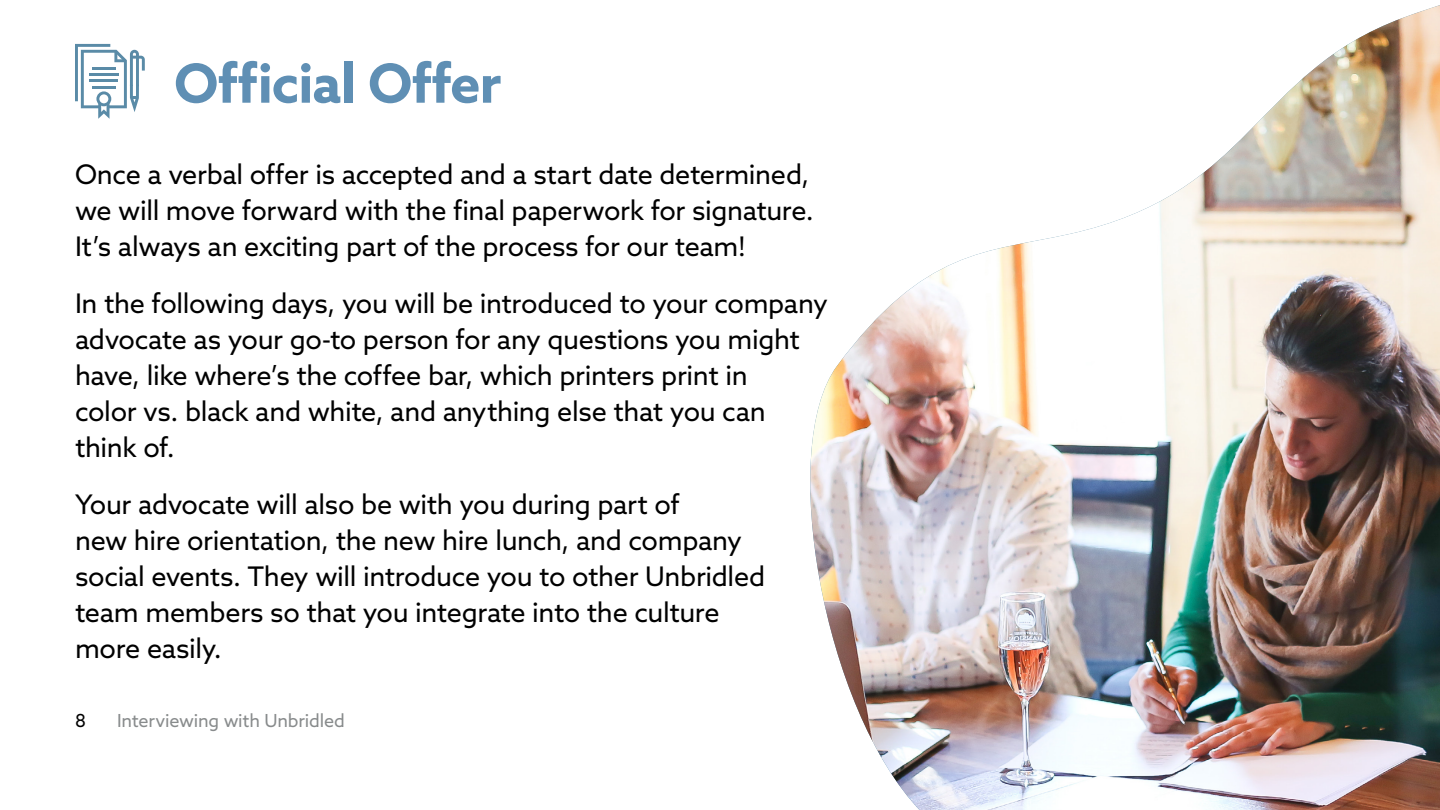
<style>
.page{position:relative;width:1440px;height:810px;background:#fff}
.page>*{position:absolute;margin:0;border:0;box-sizing:border-box;transform-origin:0 0}
.t1{font:700 54px "Azo Sans";letter-spacing:-.015em;color:#5f8fb4}
.t2{font:27px/36px "Azo Sans";letter-spacing:-.015em;color:#000}
.t3{font:18px "Azo Sans";letter-spacing:-.01em;color:#888b8c}
.t4{font:18px "Azo Sans";color:#000}
</style>
<div class="page">
<svg style="left:75px;top:44px;width:70px;height:75px"></svg>
<hr style="left:94px;top:86px;width:22px;height:3px;background:#5a8ba7">
<img style="left:810px;top:5px;width:630px;height:805px">
<h1 class="t1" style="left:174px;top:48px;width:329px">Official Offer</h1>
<p class="t2" style="left:75px;top:156px;width:740px">Once a verbal offer is accepted and a start date determined, we will move forward with the final paperwork for signature.<br>It’s always an exciting part of the process for our team!</p>
<p class="t2" style="left:75px;top:285px;width:754px">In the following days, you will be introduced to your company advocate as your go-to person for any questions you might have, like where’s the coffee bar, which printers print in<br>color vs. black and white, and anything else that you can think of.</p>
<p class="t2" style="left:75px;top:486px;width:692px">Your advocate will also be with you during part of<br>new hire orientation, the new hire lunch, and company social events. They will introduce you to other Unbridled team members so that you integrate into the culture more easily.</p>
<p class="t4" style="left:75px;top:709px;width:12px">8</p>
<p class="t3" style="left:117px;top:709px;width:229px">Interviewing with Unbridled</p>
</div>
